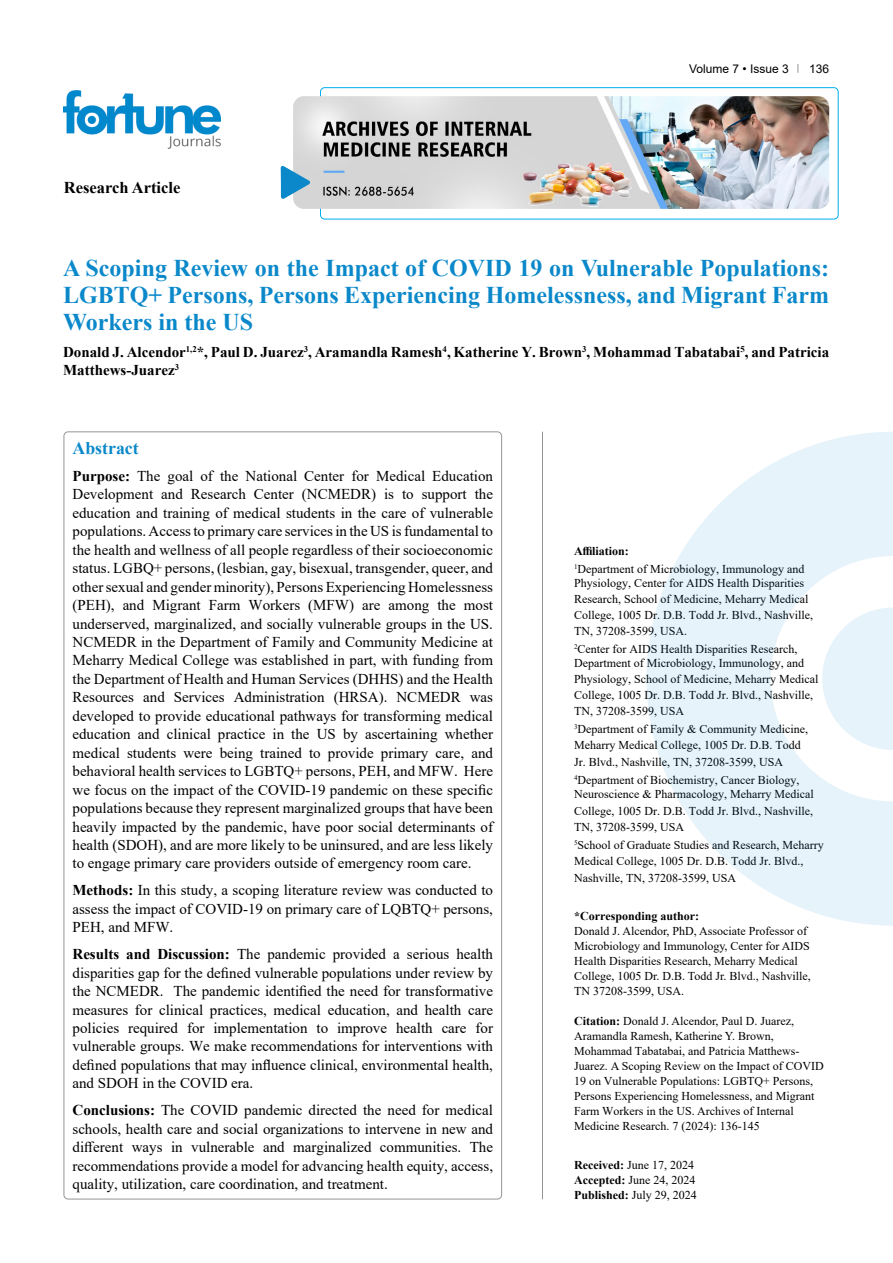
<style>
.page{position:relative;width:893px;height:1263px;background:#fff}
.page>*{position:absolute;margin:0;border:0;box-sizing:border-box;transform-origin:0 0}
.t1{font:700 24px/27px "Times New Roman";color:#0a88ca;text-align:justify}
.t2{font:700 17.85px "Times New Roman";color:#0a88ca}
.t3{font:700 16.5px "Times New Roman";color:#000}
.t4{font:15px/18.5px "Times New Roman";color:#000;text-align:justify}
.t5{font:700 15px/18.5px "Times New Roman";color:#000}
.t6{font:12px/15px "Times New Roman";color:#000}
.t7{font:700 12px "Times New Roman";color:#000}
.t8{font:12px "Arial";color:#000}
.s1{font-weight:700}
</style>
<div class="page">
<div style="left:320px;top:87px;width:518px;height:132px;border:1px solid #00aeef;border-radius:4px"></div>
<img style="left:64px;top:90px;width:157px;height:59px">
<img style="left:293px;top:96px;width:536px;height:113px">
<svg style="left:281px;top:166px;width:29px;height:33px"></svg>
<hr style="left:542px;top:432px;width:1px;height:767px;background:#939598">
<svg style="left:646px;top:432px;width:247px;height:494px;fill:#e6f3fa"></svg>
<svg style="left:822px;top:607px;width:71px;height:143px"></svg>
<p class="t3" style="left:64px;top:175px;width:118px">Research Article</p>
<p class="t8" style="left:689px;top:60px;width:101px">Volume 7 • Issue 3</p>
<p class="t8" style="left:809px;top:60px;width:22px">136</p>
<h1 class="t1" style="left:63px;top:254px;width:768px">A Scoping Review on the Impact of COVID 19 on Vulnerable Populations:<br>LGBTQ+ Persons, Persons Experiencing Homelessness, and Migrant Farm Workers in the US</h1>
<p class="t5" style="left:63px;top:342px;width:768px">Donald J. Alcendor<sup>1,2</sup>*, Paul D. Juarez<sup>3</sup>, Aramandla Ramesh<sup>4</sup>, Katherine Y. Brown<sup>3</sup>, Mohammad Tabatabai<sup>5</sup>, and Patricia<br>Matthews-Juarez<sup>3</sup></p>
<p class="t2" style="left:72px;top:435px;width:68px">Abstract</p>
<p class="t4" style="left:72px;top:466px;width:422px"><span class="s1">Purpose:</span> The goal of the National Center for Medical Education Development and Research Center (NCMEDR) is to support the education and training of medical students in the care of vulnerable populations. Access to primary care services in the US is fundamental to the health and wellness of all people regardless of their socioeconomic status. LGBQ+ persons, (lesbian, gay, bisexual, transgender, queer, and other sexual and gender minority), Persons Experiencing Homelessness (PEH), and Migrant Farm Workers (MFW) are among the most underserved, marginalized, and socially vulnerable groups in the US.<br>NCMEDR in the Department of Family and Community Medicine at Meharry Medical College was established in part, with funding from the Department of Health and Human Services (DHHS) and the Health Resources and Services Administration (HRSA). NCMEDR was developed to provide educational pathways for transforming medical education and clinical practice in the US by ascertaining whether medical students were being trained to provide primary care, and behavioral health services to LGBTQ+ persons, PEH, and MFW. Here we focus on the impact of the COVID-19 pandemic on these specific populations because they represent marginalized groups that have been heavily impacted by the pandemic, have poor social determinants of health (SDOH), and are more likely to be uninsured, and are less likely to engage primary care providers outside of emergency room care.</p>
<p class="t4" style="left:72px;top:881px;width:422px"><span class="s1">Methods:</span> In this study, a scoping literature review was conducted to assess the impact of COVID-19 on primary care of LQBTQ+ persons, PEH, and MFW.</p>
<p class="t4" style="left:72px;top:944px;width:422px"><span class="s1">Results and Discussion:</span> The pandemic provided a serious health disparities gap for the defined vulnerable populations under review by the NCMEDR. The pandemic identified the need for transformative measures for clinical practices, medical education, and health care policies required for implementation to improve health care for vulnerable groups. We make recommendations for interventions with defined populations that may influence clinical, environmental health, and SDOH in the COVID era.</p>
<p class="t4" style="left:72px;top:1100px;width:422px"><span class="s1">Conclusions:</span> The COVID pandemic directed the need for medical schools, health care and social organizations to intervene in new and different ways in vulnerable and marginalized communities. The recommendations provide a model for advancing health equity, access, quality, utilization, care coordination, and treatment.</p>
<p class="t6" style="left:574px;top:541px;width:232px;line-height:18.5px"><span class="s1">Affiliation:<br></span><sup>1</sup>Department of Microbiology, Immunology and</p>
<p class="t6" style="left:574px;top:574px;width:240px;line-height:16px">Physiology, Center for AIDS Health Disparities Research, School of Medicine, Meharry Medical College, 1005 Dr. D.B. Todd Jr. Blvd., Nashville, TN, 37208-3599, USA.</p>
<p class="t6" style="left:574px;top:642px;width:231px;line-height:13.6px"><sup>2</sup>Center for AIDS Health Disparities Research,<br>Department of Microbiology, Immunology, and</p>
<p class="t6" style="left:574px;top:670px;width:246px;line-height:16px">Physiology, School of Medicine, Meharry Medical<br>College, 1005 Dr. D.B. Todd Jr. Blvd., Nashville,<br>TN, 37208-3599, USA</p>
<p class="t6" style="left:574px;top:721px;width:236px;line-height:15.6px"><sup>3</sup>Department of Family &amp; Community Medicine,<br>Meharry Medical College, 1005 Dr. D.B. Todd</p>
<p class="t6" style="left:574px;top:752px;width:227px;line-height:18.5px">Jr. Blvd., Nashville, TN, 37208-3599, USA<br><sup>4</sup>Department of Biochemistry, Cancer Biology,</p>
<p class="t6" style="left:574px;top:786px;width:241px;line-height:16.4px;text-align:justify">Neuroscience &amp; Pharmacology, Meharry Medical College, 1005 Dr. D.B. Todd Jr. Blvd., Nashville, TN, 37208-3599, USA</p>
<p class="t6" style="left:574px;top:837px;width:251px;line-height:15.6px"><sup>5</sup>School of Graduate Studies and Research, Meharry<br>Medical College, 1005 Dr. D.B. Todd Jr. Blvd.,</p>
<p class="t6" style="left:574px;top:870px;width:163px">Nashville, TN, 37208-3599, USA</p>
<p class="t7" style="left:574px;top:908px;width:127px">*Corresponding author:</p>
<p class="t6" style="left:574px;top:923px;width:238px">Donald J. Alcendor, PhD, Associate Professor of Microbiology and Immunology, Center for AIDS Health Disparities Research, Meharry Medical College, 1005 Dr. D.B. Todd Jr. Blvd., Nashville, TN 37208-3599, USA.</p>
<p class="t6" style="left:574px;top:1013px;width:251px"><span class="s1">Citation:</span> Donald J. Alcendor, Paul D. Juarez, Aramandla Ramesh, Katherine Y. Brown, Mohammad Tabatabai, and Patricia Matthews-Juarez. A Scoping Review on the Impact of COVID 19 on Vulnerable Populations: LGBTQ+ Persons, Persons Experiencing Homelessness, and Migrant Farm Workers in the US. Archives of Internal Medicine Research. 7 (2024): 136-145</p>
<p class="t6" style="left:574px;top:1157px;width:124px"><span class="s1">Received:</span> June 17, 2024<br><span class="s1">Accepted:</span> June 24, 2024<br><span class="s1">Published:</span> July 29, 2024</p>
</div>
